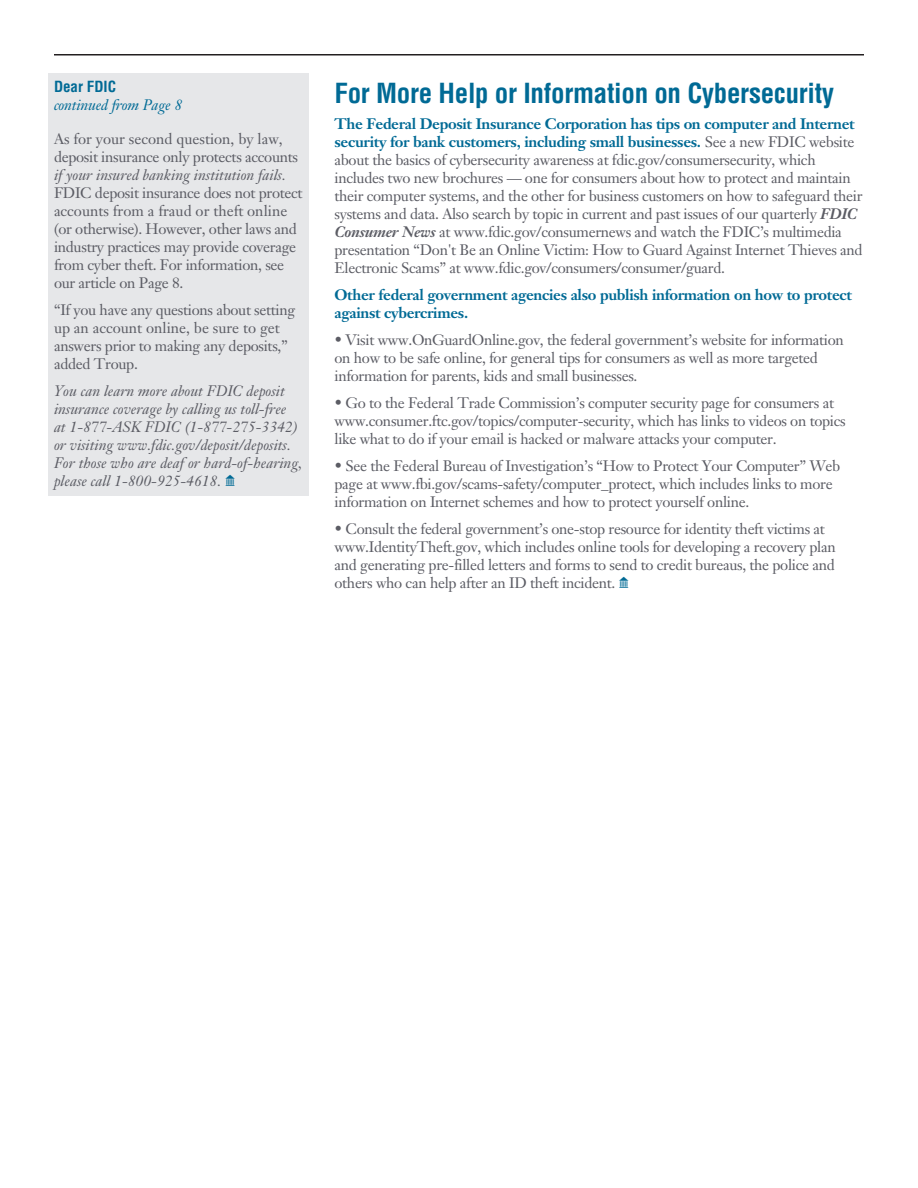
<style>
.page{position:relative;width:918px;height:1188px;background:#fff}
.page>*{position:absolute;margin:0;border:0;box-sizing:border-box;transform-origin:0 0}
.t1{font:700 condensed 27px "Helvetica";letter-spacing:-.01em;color:#006a95}
.new_body_text{font:15px/18px "Janson Text";letter-spacing:-.02em;color:#5b5c64}
.new_body_text-2{font:italic 15px/18px "Janson Text";color:#5b5c64}
.new_body_text-3{font:700 15px/18px "Janson Text";letter-spacing:-.02em;color:#006a95}
.t2{font:italic 15px/18px "Janson Text";letter-spacing:-.01em;color:#006a95}
.s1{font-family:"Helvetica";font-weight:700;font-style:normal;font-stretch:condensed}
.s2{font-style:italic}
.s3{font-family:"Carta";font-style:normal;color:#006a95}
.s4{font-weight:700;color:#006a95}
.s5{font-weight:700;font-style:italic}
.s6{font-family:"Carta";color:#006a95}
</style>
<div class="page">
<div style="left:48px;top:74px;width:261px;height:422px;background:#e6e7e9"></div>
<hr style="left:54px;top:54px;width:810px;height:2px;background:#231f20">
<p class="t2" style="left:54px;top:78px;width:130px"><span class="s1">Dear FDIC<br></span>continued from Page 8</p>
<p class="new_body_text" style="left:54px;top:129px;width:250px">As for your second question, by law, deposit insurance only protects accounts <span class="s2">if your insured banking institution fails.<br></span>FDIC deposit insurance does not protect accounts from a fraud or theft online (or otherwise). However, other laws and industry practices may provide coverage from cyber theft. For information, see our article on Page 8.</p>
<p class="new_body_text" style="left:54px;top:300px;width:243px">“If you have any questions about setting up an account online, be sure to get answers prior to making any deposits,” added Troup.</p>
<p class="new_body_text-2" style="left:54px;top:382px;width:250px">You can learn more about FDIC deposit insurance coverage by calling us toll-free<br>at 1-877-ASK FDIC (1-877-275-3342) or visiting www.fdic.gov/deposit/deposits.<br>For those who are deaf or hard-of-hearing, please call 1-800-925-4618. <span class="s3">Q</span></p>
<p class="t1" style="left:335px;top:76px;width:501px">For More Help or Information on Cybersecurity</p>
<p class="new_body_text" style="left:335px;top:114px;width:530px"><span class="s4">The Federal Deposit Insurance Corporation has tips on computer and Internet security for bank customers, including small businesses.</span> See a new FDIC website about the basics of cybersecurity awareness at fdic.gov/consumersecurity, which includes two new brochures — one for consumers about how to protect and maintain their computer systems, and the other for business customers on how to safeguard their systems and data. Also search by topic in current and past issues of our quarterly <span class="s5">FDIC Consumer News</span> at www.fdic.gov/consumernews and watch the FDIC’s multimedia presentation “Don't Be an Online Victim: How to Guard Against Internet Thieves and Electronic Scams” at www.fdic.gov/consumers/consumer/guard.</p>
<p class="new_body_text-3" style="left:335px;top:285px;width:519px">Other federal government agencies also publish information on how to protect against cybercrimes.</p>
<p class="new_body_text" style="left:335px;top:330px;width:511px">• Visit www.OnGuardOnline.gov, the federal government’s website for information on how to be safe online, for general tips for consumers as well as more targeted information for parents, kids and small businesses.</p>
<p class="new_body_text" style="left:335px;top:393px;width:513px">• Go to the Federal Trade Commission’s computer security page for consumers at www.consumer.ftc.gov/topics/computer-security, which has links to videos on topics like what to do if your email is hacked or malware attacks your computer.</p>
<p class="new_body_text" style="left:335px;top:456px;width:507px">• See the Federal Bureau of Investigation’s “How to Protect Your Computer” Web page at www.fbi.gov/scams-safety/computer_protect, which includes links to more information on Internet schemes and how to protect yourself online.</p>
<p class="new_body_text" style="left:335px;top:519px;width:503px">• Consult the federal government’s one-stop resource for identity theft victims at www.IdentityTheft.gov, which includes online tools for developing a recovery plan and generating pre-filled letters and forms to send to credit bureaus, the police and others who can help after an ID theft incident. <span class="s6">Q</span></p>
</div>
